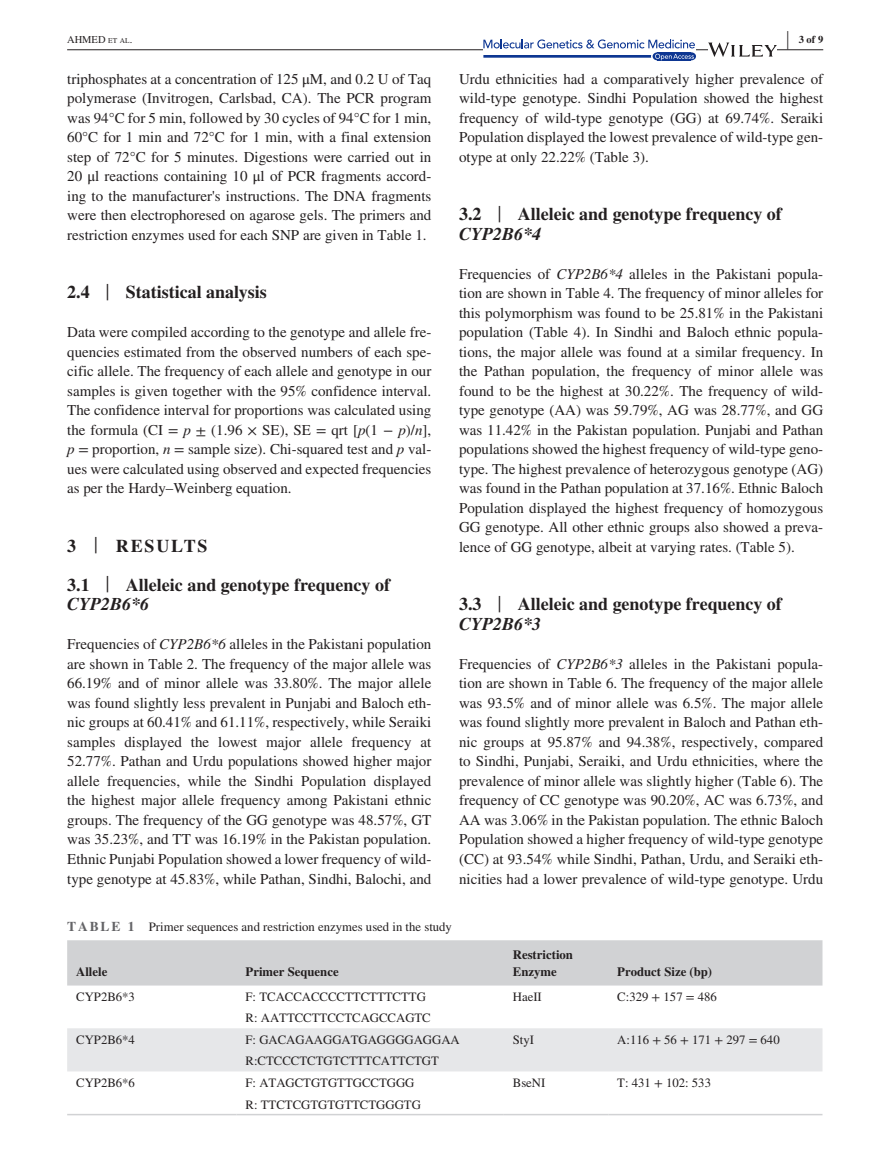
<style>
.page{position:relative;width:893px;height:1174px;background:#fff}
.page>*{position:absolute;margin:0;border:0;box-sizing:border-box;transform-origin:0 0}
.t1{font:700 25.95px "STIX";color:#231f20;scale:.36 1}
.t2{font:700 18px/19.5px "STIX";color:#231f20}
.t3{font:italic 700 18px "STIX";color:#231f20}
.t4{font:15px/19.5px "STIX";color:#231f20;text-align:justify}
.t5{font:12.75px "STIX";color:#231f20}
.t6{font:700 12.75px/17.2px "STIX";color:#231f20}
.t7{font:10.5px "STIX";color:#231f20}
.t8{font:700 10.5px "STIX";color:#231f20}
.s1{font-size:7.35px}
.s2{font-weight:400;font-size:23.7px}
.s3{font-style:italic}
.s4{font-weight:700;font-size:13.5px;color:#636366}
</style>
<div class="page">
<hr style="left:67px;top:49px;width:756px;height:1px;background:#231f20">
<svg style="left:483px;top:39px;width:212px;height:21px"></svg>
<svg style="left:708px;top:43px;width:69px;height:14px"></svg>
<div style="left:67px;top:940px;width:755px;height:45px;background:#d1d2d4"></div>
<div style="left:67px;top:1028px;width:755px;height:43px;background:#e6e7e9"></div>
<hr style="left:67px;top:1113px;width:170px;height:2px;background:#d1d2d4">
<hr style="left:237px;top:1113px;width:267px;height:2px;background:#d1d2d4">
<hr style="left:504px;top:1113px;width:104px;height:2px;background:#d1d2d4">
<hr style="left:608px;top:1113px;width:214px;height:2px;background:#d1d2d4">
<h1 class="t1" style="left:787px;top:24px;width:7px">|</h1>
<p class="t7" style="left:67px;top:32px;width:67px">AHMED <span class="s1">et al</span>.</p>
<p class="t8" style="left:799px;top:33px;width:26px">3 of 9</p>
<p class="t4" style="left:67px;top:70px;width:366px">triphosphates at a concentration of 125 μM, and 0.2 U of Taq polymerase (Invitrogen, Carlsbad, CA). The PCR program was 94°C for 5 min, followed by 30 cycles of 94°C for 1 min, 60°C for 1 min and 72°C for 1 min, with a final extension step of 72°C for 5 minutes. Digestions were carried out in 20 μl reactions containing 10 μl of PCR fragments accord&shy;ing to the manufacturer's instructions. The DNA fragments were then electrophoresed on agarose gels. The primers and restriction enzymes used for each SNP are given in Table 1.</p>
<p class="t4" style="left:459px;top:70px;width:366px">Urdu ethnicities had a comparatively higher prevalence of wild-type genotype. Sindhi Population showed the highest frequency of wild-type genotype (GG) at 69.74%. Seraiki Population displayed the lowest prevalence of wild-type gen&shy;otype at only 22.22% (Table 3).</p>
<p class="t2" style="left:459px;top:204px;width:324px">3.2 <span class="s2">|</span> Alleleic and genotype frequency of<br><span class="s3">CYP2B6*4</span></p>
<p class="t4" style="left:459px;top:265px;width:366px">Frequencies of <span class="s3">CYP2B6*4</span> alleles in the Pakistani popula&shy;tion are shown in Table 4. The frequency of minor alleles for this polymorphism was found to be 25.81% in the Pakistani population (Table 4). In Sindhi and Baloch ethnic popula&shy;tions, the major allele was found at a similar frequency. In the Pathan population, the frequency of minor allele was found to be the highest at 30.22%. The frequency of wild&shy;type genotype (AA) was 59.79%, AG was 28.77%, and GG was 11.42% in the Pakistan population. Punjabi and Pathan populations showed the highest frequency of wild-type geno&shy;type. The highest prevalence of heterozygous genotype (AG) was found in the Pathan population at 37.16%. Ethnic Baloch Population displayed the highest frequency of homozygous GG genotype. All other ethnic groups also showed a preva&shy;lence of GG genotype, albeit at varying rates. (Table 5).</p>
<p class="t2" style="left:67px;top:282px;width:201px">2.4 <span class="s2">|</span> Statistical analysis</p>
<p class="t4" style="left:67px;top:323px;width:366px">Data were compiled according to the genotype and allele fre&shy;quencies estimated from the observed numbers of each spe&shy;cific allele. The frequency of each allele and genotype in our samples is given together with the 95% confidence interval.<br>The confidence interval for proportions was calculated using the formula (CI = <span class="s3">p</span> ± (1.96 × SE), SE = qrt [<span class="s3">p</span>(1 − <span class="s3">p</span>)/<span class="s3">n</span>], <span class="s3">p</span> = proportion, <span class="s3">n</span> = sample size). Chi-squared test and <span class="s3">p</span> val&shy;ues were calculated using observed and expected frequencies as per the Hardy–Weinberg equation.</p>
<p class="t2" style="left:67px;top:526px;width:324px;line-height:39px">3 <span class="s2">|</span> RESULTS<br>3.1 <span class="s2">|</span> Alleleic and genotype frequency of</p>
<p class="t3" style="left:67px;top:592px;width:84px">CYP2B6*6</p>
<p class="t4" style="left:67px;top:635px;width:366px">Frequencies of <span class="s3">CYP2B6*6</span> alleles in the Pakistani population are shown in Table 2. The frequency of the major allele was 66.19% and of minor allele was 33.80%. The major allele was found slightly less prevalent in Punjabi and Baloch eth&shy;nic groups at 60.41% and 61.11%, respectively, while Seraiki samples displayed the lowest major allele frequency at 52.77%. Pathan and Urdu populations showed higher major allele frequencies, while the Sindhi Population displayed the highest major allele frequency among Pakistani ethnic groups. The frequency of the GG genotype was 48.57%, GT was 35.23%, and TT was 16.19% in the Pakistan population.<br>Ethnic Punjabi Population showed a lower frequency of wild&shy;type genotype at 45.83%, while Pathan, Sindhi, Balochi, and</p>
<p class="t2" style="left:459px;top:594px;width:324px">3.3 <span class="s2">|</span> Alleleic and genotype frequency of<br><span class="s3">CYP2B6*3</span></p>
<p class="t4" style="left:459px;top:655px;width:366px">Frequencies of <span class="s3">CYP2B6*3</span> alleles in the Pakistani popula&shy;tion are shown in Table 6. The frequency of the major allele was 93.5% and of minor allele was 6.5%. The major allele was found slightly more prevalent in Baloch and Pathan eth&shy;nic groups at 95.87% and 94.38%, respectively, compared to Sindhi, Punjabi, Seraiki, and Urdu ethnicities, where the prevalence of minor allele was slightly higher (Table 6). The frequency of CC genotype was 90.20%, AC was 6.73%, and AA was 3.06% in the Pakistan population. The ethnic Baloch Population showed a higher frequency of wild-type genotype (CC) at 93.54% while Sindhi, Pathan, Urdu, and Seraiki eth&shy;nicities had a lower prevalence of wild-type genotype. Urdu</p>
<p class="t5" style="left:67px;top:917px;width:386px"><span class="s4">TABLE 1</span> Primer sequences and restriction enzymes used in the study</p>
<p class="t6" style="left:76px;top:963px;width:33px">Allele</p>
<p class="t6" style="left:246px;top:963px;width:95px">Primer Sequence</p>
<p class="t6" style="left:513px;top:946px;width:62px">Restriction<br>Enzyme</p>
<p class="t6" style="left:617px;top:963px;width:96px">Product Size (bp)</p>
<p class="t5" style="left:76px;top:987px;width:60px">CYP2B6*3</p>
<p class="t5" style="left:246px;top:987px;width:182px">F: TCACCACCCCTTCTTTCTTG</p>
<p class="t5" style="left:513px;top:987px;width:31px">HaeII</p>
<p class="t5" style="left:617px;top:987px;width:101px">C:329 + 157 = 486</p>
<p class="t5" style="left:246px;top:1009px;width:187px">R: AATTCCTTCCTCAGCCAGTC</p>
<p class="t5" style="left:76px;top:1030px;width:60px">CYP2B6*4</p>
<p class="t5" style="left:246px;top:1030px;width:216px">F: GACAGAAGGATGAGGGGAGGAA</p>
<p class="t5" style="left:513px;top:1030px;width:23px">StyI</p>
<p class="t5" style="left:617px;top:1030px;width:164px">A:116 + 56 + 171 + 297 = 640</p>
<p class="t5" style="left:246px;top:1052px;width:195px">R:CTCCCTCTGTCTTTCATTCTGT</p>
<p class="t5" style="left:76px;top:1074px;width:60px">CYP2B6*6</p>
<p class="t5" style="left:246px;top:1074px;width:170px">F: ATAGCTGTGTTGCCTGGG</p>
<p class="t5" style="left:513px;top:1074px;width:34px">BseNI</p>
<p class="t5" style="left:617px;top:1074px;width:95px">T: 431 + 102: 533</p>
<p class="t5" style="left:246px;top:1095px;width:177px">R: TTCTCGTGTGTTCTGGGTG</p>
</div>
